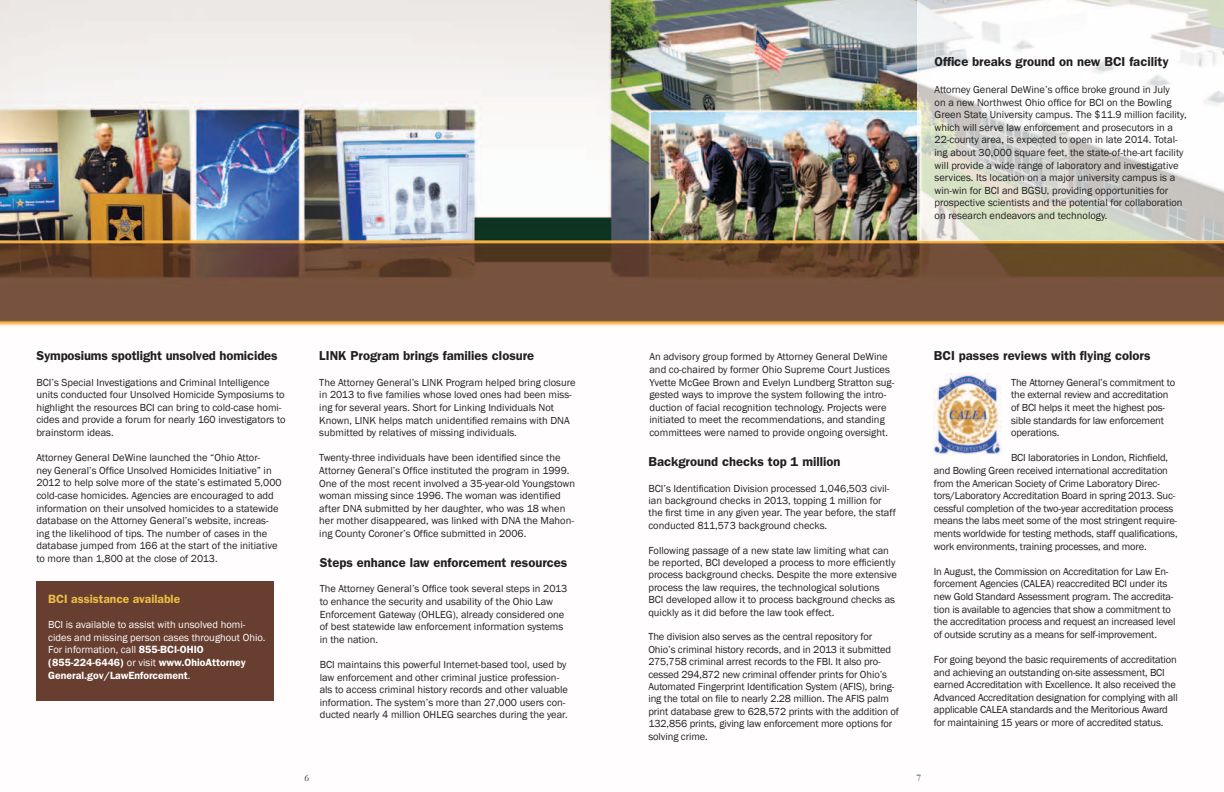
<style>
.page{position:relative;width:1224px;height:792px;background:#fff}
.page>*{position:absolute;margin:0;border:0;box-sizing:border-box;transform-origin:0 0}
.t1{font:600 13px "ITC Franklin Gothic Std";color:#231f20}
.t2{font:600 12px "ITC Franklin Gothic Std";color:#ecbe45}
.t3{font:10.5px/12.6px "Franklin Gothic";color:#231f20}
.t4{font:10.5px/12.6px "Franklin Gothic";color:#fff}
.t5{font:600 10.5px/12.6px "ITC Franklin Gothic Std";color:#fff}
.t6{font:10px "Garamond";color:#231f20}
.s1{font-family:"ITC Franklin Gothic Std";font-weight:600}
.s2{font-family:"Franklin Gothic";font-weight:400}
</style>
<div class="page">
<img style="left:0;top:0;width:1224px;height:452px">
<div style="left:36px;top:581px;width:238px;height:120px;background:#673e2f"></div>
<svg style="left:918px;top:0;width:306px;height:240px"></svg>
<img style="left:934px;top:374px;width:68px;height:81px">
<p class="t1" style="left:935px;top:54px;width:236px">Office breaks ground on new BCI facility</p>
<p class="t3" style="left:935px;top:83px;width:254px">Attorney General DeWine’s office broke ground in July<br>on a new Northwest Ohio office for BCI on the Bowling Green State University campus. The $11.9 million facility, which will serve law enforcement and prosecutors in a 22-county area, is expected to open in late 2014. Total&shy;ing about 30,000 square feet, the state-of-the-art facility will provide a wide range of laboratory and investigative services. Its location on a major university campus is a win-win for BCI and BGSU, providing opportunities for prospective scientists and the potential for collaboration on research endeavors and technology.</p>
<p class="t1" style="left:36px;top:348px;width:243px">Symposiums spotlight unsolved homicides</p>
<p class="t3" style="left:36px;top:376px;width:251px">BCI’s Special Investigations and Criminal Intelligence units conducted four Unsolved Homicide Symposiums to highlight the resources BCI can bring to cold-case homi&shy;cides and provide a forum for nearly 160 investigators to brainstorm ideas.</p>
<p class="t3" style="left:36px;top:452px;width:247px">Attorney General DeWine launched the “Ohio Attor-<br>ney General’s Office Unsolved Homicides Initiative” in 2012 to help solve more of the state’s estimated 5,000 cold-case homicides. Agencies are encouraged to add information on their unsolved homicides to a statewide database on the Attorney General’s website, increas&shy;ing the likelihood of tips. The number of cases in the database jumped from 166 at the start of the initiative to more than 1,800 at the close of 2013.</p>
<p class="t2" style="left:48px;top:592px;width:133px">BCI assistance available</p>
<p class="t4" style="left:48px;top:619px;width:219px">BCI is available to assist with unsolved homi&shy;cides and missing person cases throughout Ohio.<br>For information, call <span class="s1">855-BCI-OHIO</span></p>
<p class="t5" style="left:48px;top:656px;width:199px">(855-224-6446) <span class="s2">or visit</span> www.OhioAttorney<br>General.gov/LawEnforcement<span class="s2">.</span></p>
<p class="t1" style="left:319px;top:348px;width:217px">LINK Program brings families closure</p>
<p class="t3" style="left:319px;top:376px;width:258px">The Attorney General’s LINK Program helped bring closure in 2013 to five families whose loved ones had been miss&shy;ing for several years. Short for Linking Individuals Not Known, LINK helps match unidentified remains with DNA submitted by relatives of missing individuals.</p>
<p class="t3" style="left:319px;top:452px;width:257px">Twenty-three individuals have been identified since the Attorney General’s Office instituted the program in 1999.<br>One of the most recent involved a 35-year-old Youngstown woman missing since 1996. The woman was identified after DNA submitted by her daughter, who was 18 when her mother disappeared, was linked with DNA the Mahon&shy;ing County Coroner’s Office submitted in 2006.</p>
<p class="t1" style="left:320px;top:555px;width:249px">Steps enhance law enforcement resources</p>
<p class="t3" style="left:320px;top:583px;width:249px">The Attorney General’s Office took several steps in 2013 to enhance the security and usability of the Ohio Law Enforcement Gateway (OHLEG), already considered one of best statewide law enforcement information systems in the nation.</p>
<p class="t3" style="left:320px;top:658px;width:250px">BCI maintains this powerful Internet-based tool, used by law enforcement and other criminal justice profession&shy;als to access criminal history records and other valuable information. The system’s more than 27,000 users con&shy;ducted nearly 4 million OHLEG searches during the year.</p>
<p class="t3" style="left:649px;top:351px;width:246px">An advisory group formed by Attorney General DeWine and co-chaired by former Ohio Supreme Court Justices Yvette McGee Brown and Evelyn Lundberg Stratton sug&shy;gested ways to improve the system following the intro&shy;duction of facial recognition technology. Projects were initiated to meet the recommendations, and standing committees were named to provide ongoing oversight.</p>
<p class="t1" style="left:648px;top:454px;width:194px">Background checks top 1 million</p>
<p class="t3" style="left:648px;top:482px;width:249px">BCI’s Identification Division processed 1,046,503 civil&shy;ian background checks in 2013, topping 1 million for the first time in any given year. The year before, the staff conducted 811,573 background checks.</p>
<p class="t3" style="left:648px;top:544px;width:250px">Following passage of a new state law limiting what can be reported, BCI developed a process to more efficiently process background checks. Despite the more extensive process the law requires, the technological solutions BCI developed allow it to process background checks as quickly as it did before the law took effect.</p>
<p class="t3" style="left:648px;top:631px;width:252px">The division also serves as the central repository for Ohio’s criminal history records, and in 2013 it submitted 275,758 criminal arrest records to the FBI. It also pro&shy;cessed 294,872 new criminal offender prints for Ohio’s Automated Fingerprint Identification System (AFIS), bring&shy;ing the total on file to nearly 2.28 million. The AFIS palm print database grew to 628,572 prints with the addition of 132,856 prints, giving law enforcement more options for solving crime.</p>
<p class="t6" style="left:304px;top:771px;width:6px">6</p>
<p class="t6" style="left:916px;top:772px;width:6px">7</p>
<p class="t1" style="left:934px;top:348px;width:218px">BCI passes reviews with flying colors</p>
<p class="t3" style="left:1011px;top:376px;width:166px">The Attorney General’s commitment to the external review and accreditation of BCI helps it meet the highest pos&shy;sible standards for law enforcement operations.</p>
<p class="t3" style="left:934px;top:452px;width:245px;text-indent:77px">BCI laboratories in London, Richfield, and Bowling Green received international accreditation from the American Society of Crime Laboratory Direc&shy;tors/Laboratory Accreditation Board in spring 2013. Suc&shy;cessful completion of the two-year accreditation process means the labs meet some of the most stringent require&shy;ments worldwide for testing methods, staff qualifications, work environments, training processes, and more.</p>
<p class="t3" style="left:934px;top:565px;width:243px">In August, the Commission on Accreditation for Law En&shy;forcement Agencies (CALEA) reaccredited BCI under its new Gold Standard Assessment program. The accredita&shy;tion is available to agencies that show a commitment to the accreditation process and request an increased level of outside scrutiny as a means for self-improvement.</p>
<p class="t3" style="left:934px;top:654px;width:246px">For going beyond the basic requirements of accreditation and achieving an outstanding on-site assessment, BCI earned Accreditation with Excellence. It also received the Advanced Accreditation designation for complying with all applicable CALEA standards and the Meritorious Award for maintaining 15 years or more of accredited status.</p>
</div>
